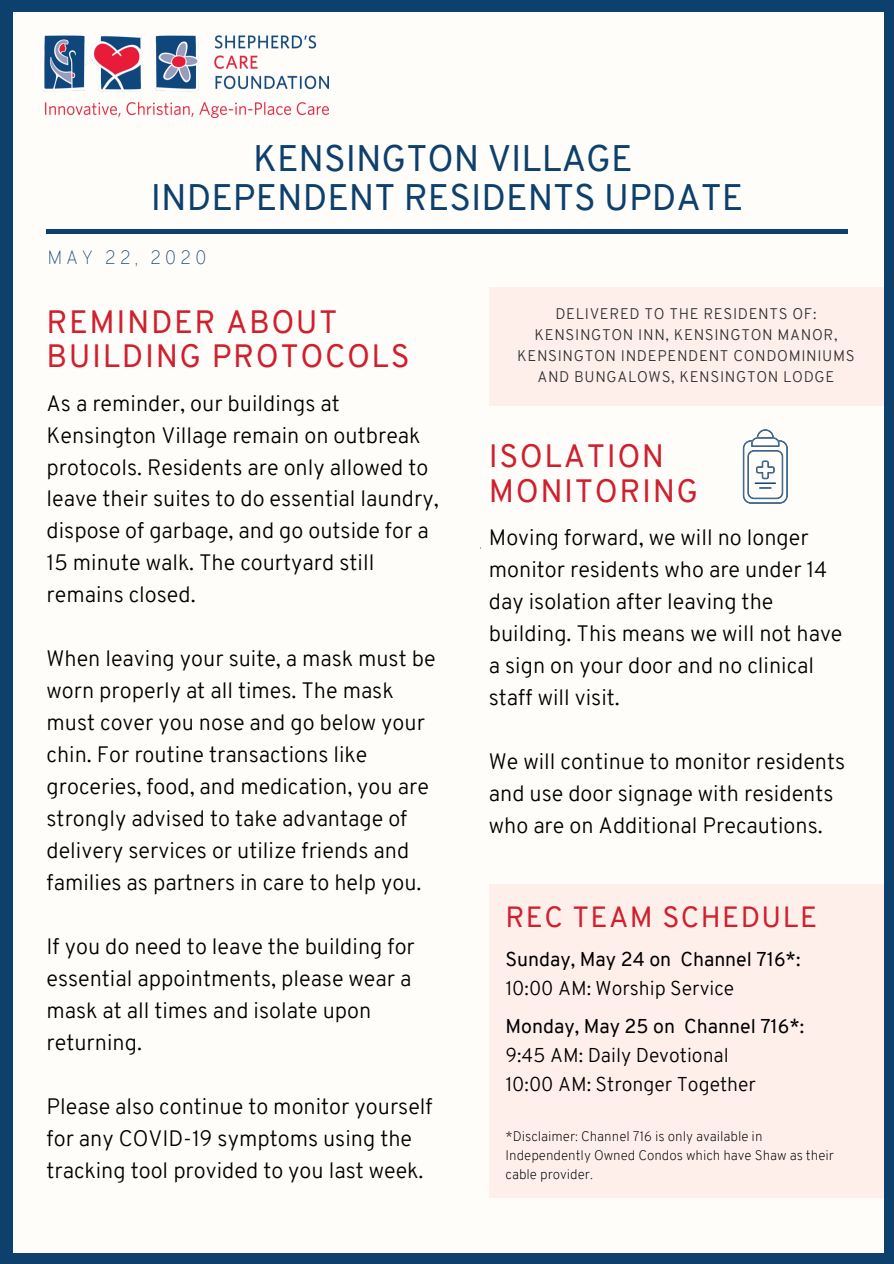
<style>
.page{position:relative;width:894px;height:1264px;background:#fff}
.page>*{position:absolute;margin:0;border:0;box-sizing:border-box;transform-origin:0 0}
.t1{font:36px/39.2px "Overpass";color:#0d406c;text-align:center}
.t2{font:31.5px/34.2px "Overpass";letter-spacing:.05em;color:#cf202e}
.t3{font:28.5px "Overpass";letter-spacing:.05em;color:#cf202e}
.t4{font:300 21.75px/32px "Overpass";color:#000}
.t5{font:300 19.5px/29px "Overpass";color:#000}
.t6{font:19.5px "Overpass";color:#000}
.t7{font:100 18.75px "Overpass";letter-spacing:.2em;color:#0d406c}
.t8{font:300 15px/21px "Overpass";letter-spacing:.045em;color:#303030;text-align:center}
.t9{font:200 13.5px/18.9px "Overpass";color:#000}
</style>
<div class="page">
<div style="left:0;top:0;width:893px;height:1263px;background:#0d406c"></div>
<div style="left:13px;top:12px;width:870px;height:1240px;background:#fffdfa"></div>
<img style="left:44px;top:35px;width:285px;height:82px">
<div style="left:488px;top:288px;width:395px;height:118px;background:#feefeb"></div>
<hr style="left:47px;top:230px;width:800px;height:3px;background:#0d406c">
<div style="left:488px;top:884px;width:394px;height:313px;background:#feefeb"></div>
<svg style="left:742px;top:429px;width:45px;height:75px"></svg>
<h1 class="t1" style="left:151px;top:139px;width:594px">KENSINGTON VILLAGE<br>INDEPENDENT RESIDENTS UPDATE</h1>
<p class="t7" style="left:47px;top:245px;width:161px">MAY 22, 2020</p>
<h2 class="t2" style="left:47px;top:305px;width:364px">REMINDER ABOUT<br>BUILDING PROTOCOLS</h2>
<p class="t4" style="left:47px;top:387px;width:393px">As a reminder, our buildings at Kensington Village remain on outbreak protocols. Residents are only allowed to leave their suites to do essential laundry, dispose of garbage, and go outside for a 15 minute walk. The courtyard still remains closed.</p>
<p class="t4" style="left:47px;top:642px;width:390px">When leaving your suite, a mask must be worn properly at all times. The mask must cover you nose and go below your chin. For routine transactions like groceries, food, and medication, you are strongly advised to take advantage of delivery services or utilize friends and families as partners in care to help you.</p>
<p class="t4" style="left:47px;top:930px;width:370px">If you do need to leave the building for essential appointments, please wear a mask at all times and isolate upon returning.</p>
<p class="t4" style="left:47px;top:1090px;width:387px">Please also continue to monitor yourself for any COVID-19 symptoms using the tracking tool provided to you last week.</p>
<p class="t8" style="left:517px;top:303px;width:339px">DELIVERED TO THE RESIDENTS OF:<br>KENSINGTON INN, KENSINGTON MANOR, KENSINGTON INDEPENDENT CONDOMINIUMS AND BUNGALOWS, KENSINGTON LODGE</p>
<h2 class="t2" style="left:488px;top:439px;width:211px">ISOLATION<br>MONITORING</h2>
<p class="t4" style="left:488px;top:521px;width:355px">Moving forward, we will no longer monitor residents who are under 14 day isolation after leaving the building. This means we will not have a sign on your door and no clinical staff will visit.</p>
<p class="t4" style="left:488px;top:745px;width:358px">We will continue to monitor residents and use door signage with residents who are on Additional Precautions.</p>
<h3 class="t3" style="left:505px;top:898px;width:313px">REC TEAM SCHEDULE</h3>
<p class="t6" style="left:505px;top:946px;width:296px">Sunday, May 24 on Channel 716*:</p>
<p class="t5" style="left:505px;top:973px;width:230px">10:00 AM: Worship Service</p>
<p class="t6" style="left:505px;top:1014px;width:300px">Monday, May 25 on Channel 716*:</p>
<p class="t5" style="left:505px;top:1041px;width:252px">9:45 AM: Daily Devotional<br>10:00 AM: Stronger Together</p>
<p class="t9" style="left:505px;top:1126px;width:330px">*Disclaimer: Channel 716 is only available in<br>Independently Owned Condos which have Shaw as their cable provider.</p>
</div>
